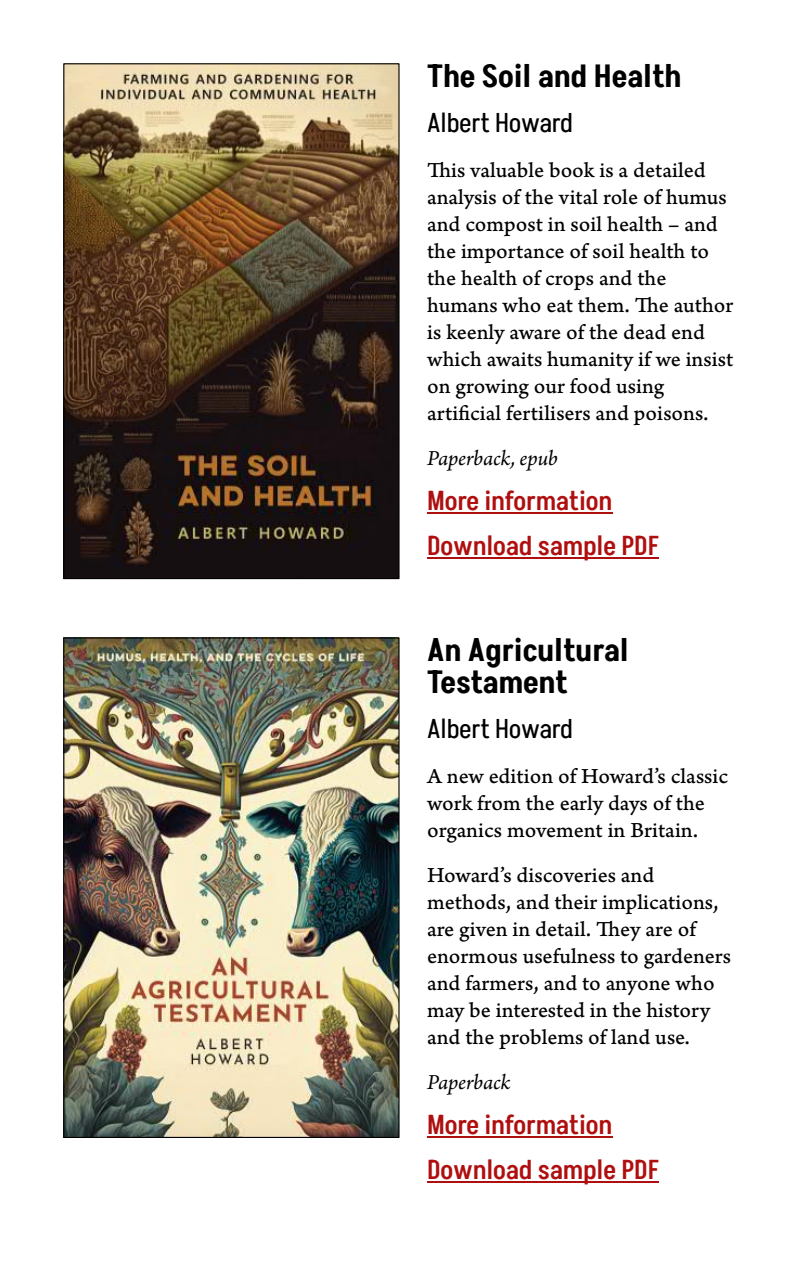
<style>
.page{position:relative;width:798px;height:1276px;background:#fff}
.page>*{position:absolute;margin:0;border:0;box-sizing:border-box;transform-origin:0 0}
.t1{font:600 31.5px/31.5px "Akshar";letter-spacing:-.005em;color:#000}
.t2{font:500 27px/45px "Akshar";letter-spacing:-.005em;color:#af0f0f}
.t3{font:27px "Akshar";color:#000}
.t4{font:22.5px/27px "Arno Pro Caption";color:#000}
.t5{font:italic 22.5px "Arno Pro";letter-spacing:-.01em;color:#000}
</style>
<div class="page">
<hr style="left:427px;top:513px;width:185px;height:1px;background:#af0f0f">
<hr style="left:427px;top:558px;width:231px;height:1px;background:#af0f0f">
<hr style="left:427px;top:1136px;width:185px;height:1px;background:#af0f0f">
<hr style="left:427px;top:1181px;width:231px;height:1px;background:#af0f0f">
<img style="left:65px;top:65px;width:332px;height:512px">
<img style="left:65px;top:639px;width:332px;height:497px">
<h1 class="t1" style="left:427px;top:62px;width:256px">The Soil and Health</h1>
<p class="t3" style="left:427px;top:105px;width:147px">Albert Howard</p>
<p class="t4" style="left:427px;top:160px;width:308px">This valuable book is a detailed analysis of the vital role of humus and compost in soil health – and the importance of soil health to the health of crops and the humans who eat them. The author is keenly aware of the dead end which awaits humanity if we insist on growing our food using artificial fertilisers and poisons.</p>
<p class="t5" style="left:427px;top:450px;width:132px">Paperback, epub</p>
<p class="t2" style="left:427px;top:479px;width:233px">More information<br>Download sample PDF</p>
<h1 class="t1" style="left:427px;top:636px;width:203px">An Agricultural<br>Testament</h1>
<p class="t3" style="left:427px;top:711px;width:147px">Albert Howard</p>
<p class="t4" style="left:427px;top:765px;width:302px">A new edition of Howard’s classic work from the early days of the organics movement in Britain.</p>
<p class="t4" style="left:427px;top:864px;width:305px">Howard’s discoveries and methods, and their implications, are given in detail. They are of enormous usefulness to gardeners and farmers, and to anyone who may be interested in the history and the problems of land use.</p>
<p class="t5" style="left:427px;top:1073px;width:85px">Paperback</p>
<p class="t2" style="left:427px;top:1103px;width:233px">More information<br>Download sample PDF</p>
</div>
